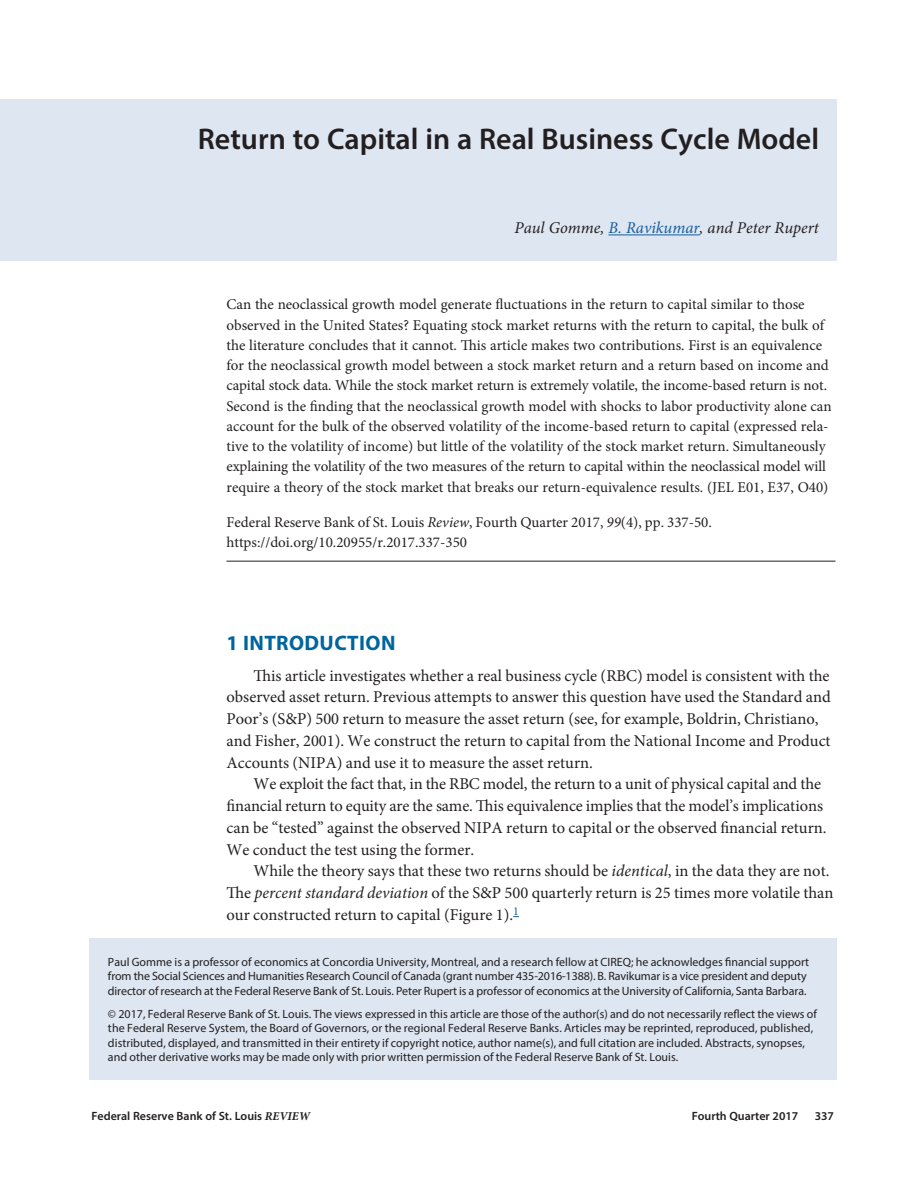
<style>
.page{position:relative;width:918px;height:1188px;background:#fff}
.page>*{position:absolute;margin:0;border:0;box-sizing:border-box;transform-origin:0 0}
.t1{font:600 30px "Myriad Pro";color:#231f20}
._1_Head{font:700 21px "Myriad Pro";letter-spacing:.02em;color:#00649e}
.Text{font:16.5px/21.8px "Minion Pro";color:#231f20}
.Author{font:italic 16.5px "Minion Pro";color:#231f20}
.Abstract_Text{font:15px/20.2px "Minion Pro";color:#231f20}
.Abstract_Citation{font:15px/20.2px "Minion Pro";color:#231f20}
.Author_Note{font:12px/14.4px "Myriad Pro";color:#231f20}
.t2{font:600 12px "Myriad Pro";color:#231f20}
.s1{color:#175d9e}
.s2{font-style:italic}
.s3{font-family:"Minion Pro";font-weight:700;font-style:italic}
</style>
<div class="page">
<div style="left:0;top:99px;width:837px;height:162px;background:#dde6f1"></div>
<hr style="left:608px;top:234px;width:92px;height:1px;background:#175d9e">
<hr style="left:226px;top:561px;width:610px;height:1px;background:#231f20">
<div style="left:90px;top:939px;width:747px;height:141px;background:#dde6f1"></div>
<p class="t1" style="left:198px;top:120px;width:623px">Return to Capital in a Real Business Cycle Model</p>
<p class="Author" style="left:515px;top:217px;width:306px">Paul Gomme, <span class="s1">B. Ravikumar</span>, and Peter Rupert</p>
<p class="Abstract_Text" style="left:226px;top:295px;width:607px">Can the neoclassical growth model generate fluctuations in the return to capital similar to those observed in the United States? Equating stock market returns with the return to capital, the bulk of the literature concludes that it cannot. This article makes two contributions. First is an equivalence for the neoclassical growth model between a stock market return and a return based on income and capital stock data. While the stock market return is extremely volatile, the income-based return is not.<br>Second is the finding that the neoclassical growth model with shocks to labor productivity alone can account for the bulk of the observed volatility of the income-based return to capital (expressed rela&shy;tive to the volatility of income) but little of the volatility of the stock market return. Simultaneously explaining the volatility of the two measures of the return to capital within the neoclassical model will require a theory of the stock market that breaks our return-equivalence results. (JEL E01, E37, O40)</p>
<p class="Abstract_Citation" style="left:226px;top:512px;width:487px">Federal Reserve Bank of St. Louis <span class="s2">Review</span>, Fourth Quarter 2017, <span class="s2">99</span>(4), pp. 337-50. https://doi.org/10.20955/r.2017.337-350</p>
<p class="_1_Head" style="left:226px;top:629px;width:171px">1 INTRODUCTION</p>
<p class="Text" style="left:226px;top:665px;width:606px;text-indent:27px">This article investigates whether a real business cycle (RBC) model is consistent with the observed asset return. Previous attempts to answer this question have used the Standard and Poor’s (S&amp;P) 500 return to measure the asset return (see, for example, Boldrin, Christiano, and Fisher, 2001). We construct the return to capital from the National Income and Product Accounts (NIPA) and use it to measure the asset return.</p>
<p class="Text" style="left:226px;top:773px;width:602px;text-indent:27px">We exploit the fact that, in the RBC model, the return to a unit of physical capital and the financial return to equity are the same. This equivalence implies that the model’s implications can be “tested” against the observed NIPA return to capital or the observed financial return.<br>We conduct the test using the former.</p>
<p class="Text" style="left:226px;top:860px;width:609px;text-indent:27px">While the theory says that these two returns should be <span class="s2">identical</span>, in the data they are not.<br>The <span class="s2">percent standard deviation</span> of the S&amp;P 500 quarterly return is 25 times more volatile than our constructed return to capital (Figure 1).<sup>1</sup></p>
<p class="Author_Note" style="left:108px;top:954px;width:703px">Paul Gomme is a professor of economics at Concordia University, Montreal, and a research fellow at CIREQ; he acknowledges financial support from the Social Sciences and Humanities Research Council of Canada (grant number 435-2016-1388). B. Ravikumar is a vice president and deputy director of research at the Federal Reserve Bank of St. Louis. Peter Rupert is a professor of economics at the University of California, Santa Barbara.</p>
<p class="Author_Note" style="left:108px;top:1006px;width:711px">© 2017, Federal Reserve Bank of St. Louis. The views expressed in this article are those of the author(s) and do not necessarily reflect the views of the Federal Reserve System, the Board of Governors, or the regional Federal Reserve Banks. Articles may be reprinted, reproduced, published, distributed, displayed, and transmitted in their entirety if copyright notice, author name(s), and full citation are included. Abstracts, synopses, and other derivative works may be made only with prior written permission of the Federal Reserve Bank of St. Louis.</p>
<p class="t2" style="left:91px;top:1108px;width:220px">Federal Reserve Bank of St. Louis <span class="s3">REVIEW</span></p>
<p class="t2" style="left:692px;top:1108px;width:108px">Fourth Quarter 2017</p>
<p class="t2" style="left:815px;top:1108px;width:21px">337</p>
</div>
